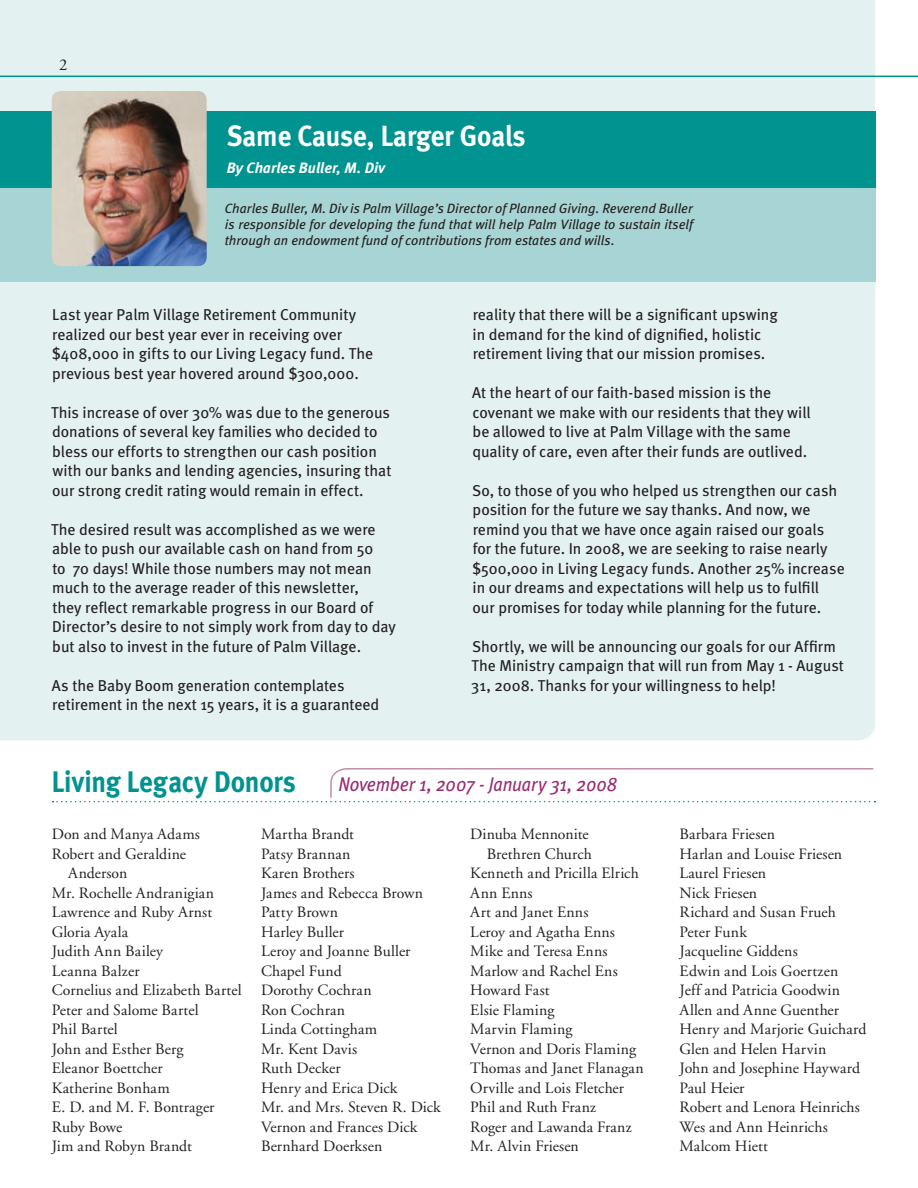
<style>
.page{position:relative;width:918px;height:1188px;background:#fff}
.page>*{position:absolute;margin:0;border:0;box-sizing:border-box;transform-origin:0 0}
.t1{font:700 29.7px "Meta";color:#009390;scale:.91 1}
.t2{font:700 29.1px "Meta";color:#fff;scale:.93 1}
.t3{font:italic 19.8px "Meta";letter-spacing:-.01em;color:#992b72;scale:.91 1}
.t4{font:16.5px "Adobe Garamond";color:#231f20}
.t5{font:15.75px/19.5px "Meta";color:#231f20}
.t6{font:15.75px/19.5px "Adobe Garamond";letter-spacing:.005em;color:#231f20}
.t7{font:italic 700 15px "Meta";letter-spacing:.005em;color:#fff}
.t8{font:italic 13.5px/16.2px "Meta";letter-spacing:.005em;color:#231f20;text-align:justify}
</style>
<div class="page">
<div style="left:0;top:0;width:875px;height:741px;background:#e4f1f1"></div>
<div style="left:0;top:183px;width:875px;height:99px;background:#a7d4d4"></div>
<div style="left:0;top:111px;width:875px;height:77px;background:#009390"></div>
<svg style="left:53px;top:768px;width:823px;height:34px"></svg>
<hr style="left:0;top:76px;width:918px;height:1px;background:#009390">
<img style="left:52px;top:91px;width:155px;height:175px">
<p class="t4" style="left:59px;top:56px;width:10px">2</p>
<h2 class="t2" style="left:227px;top:119px;width:323px">Same Cause, Larger Goals</h2>
<p class="t7" style="left:227px;top:159px;width:160px">By Charles Buller, M. Div</p>
<p class="t8" style="left:225px;top:200px;width:470px">Charles Buller, M. Div is Palm Village’s Director of Planned Giving. Reverend Buller is responsible for developing the fund that will help Palm Village to sustain itself through an endowment fund of contributions from estates and wills.</p>
<p class="t5" style="left:52px;top:305px;width:323px">Last year Palm Village Retirement Community realized our best year ever in receiving over $408,000 in gifts to our Living Legacy fund. The previous best year hovered around $300,000.</p>
<p class="t5" style="left:51px;top:402px;width:342px">This increase of over 30% was due to the generous donations of several key families who decided to bless our efforts to strengthen our cash position with our banks and lending agencies, insuring that our strong credit rating would remain in effect.</p>
<p class="t5" style="left:51px;top:519px;width:346px">The desired result was accomplished as we were able to push our available cash on hand from 50<br>to 70 days! While those numbers may not mean much to the average reader of this newsletter,<br>they reflect remarkable progress in our Board of Director’s desire to not simply work from day to day but also to invest in the future of Palm Village.</p>
<p class="t5" style="left:52px;top:675px;width:329px">As the Baby Boom generation contemplates retirement in the next 15 years, it is a guaranteed</p>
<p class="t5" style="left:473px;top:305px;width:307px">reality that there will be a significant upswing in demand for the kind of dignified, holistic retirement living that our mission promises.</p>
<p class="t5" style="left:472px;top:383px;width:340px">At the heart of our faith-based mission is the covenant we make with our residents that they will be allowed to live at Palm Village with the same quality of care, even after their funds are outlived.</p>
<p class="t5" style="left:472px;top:480px;width:374px">So, to those of you who helped us strengthen our cash position for the future we say thanks. And now, we remind you that we have once again raised our goals for the future. In 2008, we are seeking to raise nearly $500,000 in Living Legacy funds. Another 25% increase in our dreams and expectations will help us to fulfill<br>our promises for today while planning for the future.</p>
<p class="t5" style="left:471px;top:636px;width:374px">Shortly, we will be announcing our goals for our Affirm<br>The Ministry campaign that will run from May 1 - August<br>31, 2008. Thanks for your willingness to help!</p>
<h1 class="t1" style="left:52px;top:764px;width:270px">Living Legacy Donors</h1>
<p class="t3" style="left:338px;top:772px;width:308px">November 1, 2007 - January 31, 2008</p>
<p class="t6" style="left:52px;top:825px;width:150px">Don and Manya Adams</p>
<p class="t6" style="left:52px;top:845px;width:136px">Robert and Geraldine</p>
<p class="t6" style="left:68px;top:864px;width:61px">Anderson</p>
<p class="t6" style="left:52px;top:884px;width:164px">Mr. Rochelle Andranigian</p>
<p class="t6" style="left:52px;top:903px;width:162px">Lawrence and Ruby Arnst</p>
<p class="t6" style="left:52px;top:923px;width:78px">Gloria Ayala</p>
<p class="t6" style="left:52px;top:942px;width:113px">Judith Ann Bailey</p>
<p class="t6" style="left:52px;top:962px;width:89px">Leanna Balzer</p>
<p class="t6" style="left:52px;top:981px;width:191px">Cornelius and Elizabeth Bartel</p>
<p class="t6" style="left:52px;top:1001px;width:148px">Peter and Salome Bartel</p>
<p class="t6" style="left:52px;top:1020px;width:67px">Phil Bartel</p>
<p class="t6" style="left:52px;top:1040px;width:133px">John and Esther Berg</p>
<p class="t6" style="left:52px;top:1059px;width:112px">Eleanor Boettcher</p>
<p class="t6" style="left:52px;top:1079px;width:120px">Katherine Bonham</p>
<p class="t6" style="left:52px;top:1098px;width:164px">E. D. and M. F. Bontrager</p>
<p class="t6" style="left:52px;top:1118px;width:72px">Ruby Bowe</p>
<p class="t6" style="left:52px;top:1137px;width:142px">Jim and Robyn Brandt</p>
<p class="t6" style="left:261px;top:825px;width:181px">Martha Brandt<br>Patsy Brannan<br>Karen Brothers<br>James and Rebecca Brown<br>Patty Brown<br>Harley Buller<br>Leroy and Joanne Buller<br>Chapel Fund<br>Dorothy Cochran<br>Ron Cochran<br>Linda Cottingham<br>Mr. Kent Davis<br>Ruth Decker<br>Henry and Erica Dick<br>Mr. and Mrs. Steven R. Dick<br>Vernon and Frances Dick<br>Bernhard Doerksen</p>
<p class="t6" style="left:470px;top:825px;width:120px">Dinuba Mennonite</p>
<p class="t6" style="left:487px;top:845px;width:107px">Brethren Church</p>
<p class="t6" style="left:470px;top:864px;width:170px">Kenneth and Pricilla Elrich</p>
<p class="t6" style="left:470px;top:884px;width:64px">Ann Enns</p>
<p class="t6" style="left:470px;top:903px;width:120px">Art and Janet Enns</p>
<p class="t6" style="left:470px;top:923px;width:146px">Leroy and Agatha Enns</p>
<p class="t6" style="left:470px;top:942px;width:139px">Mike and Teresa Enns</p>
<p class="t6" style="left:470px;top:961px;width:149px">Marlow and Rachel Ens</p>
<p class="t6" style="left:470px;top:981px;width:81px">Howard Fast</p>
<p class="t6" style="left:470px;top:1000px;width:86px">Elsie Flaming</p>
<p class="t6" style="left:470px;top:1020px;width:104px">Marvin Flaming</p>
<p class="t6" style="left:470px;top:1039px;width:167px">Vernon and Doris Flaming</p>
<p class="t6" style="left:470px;top:1059px;width:175px">Thomas and Janet Flanagan</p>
<p class="t6" style="left:470px;top:1078px;width:155px">Orville and Lois Fletcher</p>
<p class="t6" style="left:470px;top:1098px;width:127px">Phil and Ruth Franz</p>
<p class="t6" style="left:470px;top:1117px;width:163px">Roger and Lawanda Franz</p>
<p class="t6" style="left:470px;top:1137px;width:110px">Mr. Alvin Friesen</p>
<p class="t6" style="left:680px;top:825px;width:188px">Barbara Friesen<br>Harlan and Louise Friesen<br>Laurel Friesen<br>Nick Friesen<br>Richard and Susan Frueh<br>Peter Funk<br>Jacqueline Giddens<br>Edwin and Lois Goertzen<br>Jeff and Patricia Goodwin<br>Allen and Anne Guenther<br>Henry and Marjorie Guichard<br>Glen and Helen Harvin<br>John and Josephine Hayward<br>Paul Heier<br>Robert and Lenora Heinrichs<br>Wes and Ann Heinrichs<br>Malcom Hiett</p>
</div>
